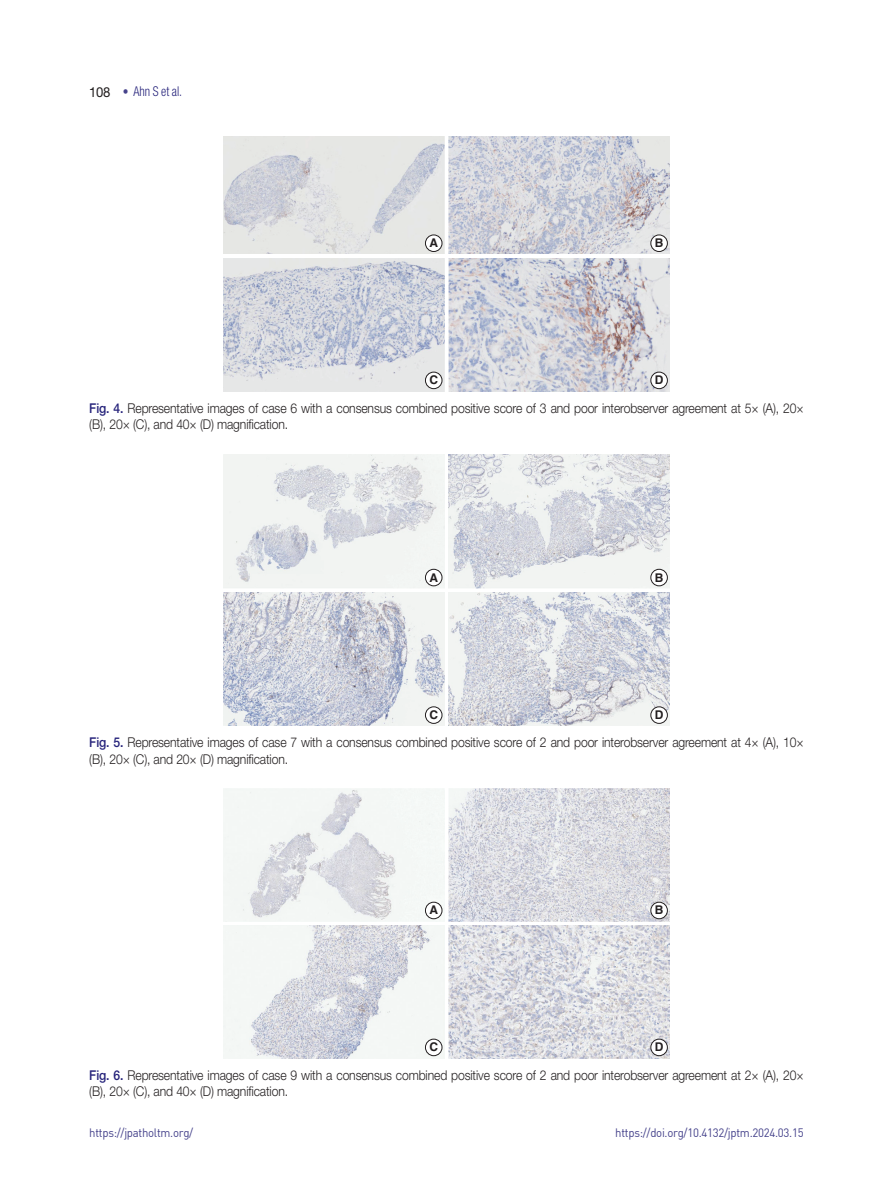
<style>
.page{position:relative;width:893px;height:1191px;background:#fff}
.page>*{position:absolute;margin:0;border:0;box-sizing:border-box;transform-origin:0 0}
.t1{font:300 13.5px/16.2px "Helvetica Neue LT Std";letter-spacing:-.01em;color:#231f20;scale:.9 1}
.t2{font:300 condensed 13.5px "Helvetica Neue LT Std";letter-spacing:-.01em;color:#26237b;scale:.9 1}
.t3{font:12px "Dinreg";letter-spacing:-.025em;color:#45428b;scale:.95 1}
.t4{font:700 12px "Helvetica LT Std";color:#231f20}
.s1{font-weight:400;font-stretch:normal;font-size:13.8px;color:#231f20}
.s2{font-size:12.75px;color:#45428b}
.s3{font-weight:500;color:#26237b}
</style>
<div class="page">
<img style="left:223px;top:136px;width:221px;height:118px">
<img style="left:223px;top:258px;width:221px;height:133px">
<img style="left:449px;top:258px;width:221px;height:133px">
<img style="left:449px;top:136px;width:221px;height:118px">
<div style="left:425px;top:235px;width:17px;height:16px;background:#fff;border-radius:50%"></div>
<div style="left:425px;top:235px;width:17px;height:17px;border:1px solid #231f20;border-radius:50%"></div>
<div style="left:651px;top:235px;width:16px;height:16px;background:#fff;border-radius:50%"></div>
<div style="left:651px;top:235px;width:17px;height:17px;border:1px solid #231f20;border-radius:50%"></div>
<div style="left:425px;top:372px;width:17px;height:17px;background:#fff;border-radius:50%"></div>
<div style="left:425px;top:372px;width:17px;height:17px;border:1px solid #231f20;border-radius:50%"></div>
<div style="left:651px;top:372px;width:16px;height:17px;background:#fff;border-radius:50%"></div>
<div style="left:651px;top:372px;width:17px;height:17px;border:1px solid #231f20;border-radius:50%"></div>
<img style="left:223px;top:455px;width:221px;height:133px">
<img style="left:223px;top:592px;width:221px;height:133px">
<img style="left:449px;top:592px;width:221px;height:133px">
<img style="left:449px;top:455px;width:221px;height:133px">
<div style="left:425px;top:569px;width:17px;height:17px;background:#fff;border-radius:50%"></div>
<div style="left:425px;top:569px;width:17px;height:17px;border:1px solid #231f20;border-radius:50%"></div>
<div style="left:651px;top:569px;width:16px;height:17px;background:#fff;border-radius:50%"></div>
<div style="left:651px;top:569px;width:17px;height:17px;border:1px solid #231f20;border-radius:50%"></div>
<div style="left:425px;top:707px;width:17px;height:16px;background:#fff;border-radius:50%"></div>
<div style="left:425px;top:706px;width:17px;height:17px;border:1px solid #231f20;border-radius:50%"></div>
<div style="left:651px;top:707px;width:16px;height:16px;background:#fff;border-radius:50%"></div>
<div style="left:651px;top:706px;width:17px;height:17px;border:1px solid #231f20;border-radius:50%"></div>
<img style="left:223px;top:788px;width:221px;height:133px">
<img style="left:223px;top:925px;width:221px;height:133px">
<img style="left:449px;top:925px;width:221px;height:133px">
<img style="left:449px;top:788px;width:221px;height:133px">
<div style="left:425px;top:902px;width:17px;height:16px;background:#fff;border-radius:50%"></div>
<div style="left:425px;top:902px;width:17px;height:17px;border:1px solid #231f20;border-radius:50%"></div>
<div style="left:651px;top:902px;width:16px;height:16px;background:#fff;border-radius:50%"></div>
<div style="left:651px;top:902px;width:17px;height:17px;border:1px solid #231f20;border-radius:50%"></div>
<div style="left:425px;top:1039px;width:17px;height:16px;background:#fff;border-radius:50%"></div>
<div style="left:425px;top:1039px;width:17px;height:17px;border:1px solid #231f20;border-radius:50%"></div>
<div style="left:651px;top:1039px;width:16px;height:16px;background:#fff;border-radius:50%"></div>
<div style="left:651px;top:1039px;width:17px;height:17px;border:1px solid #231f20;border-radius:50%"></div>
<p class="t2" style="left:89px;top:84px;width:105px"><span class="s1">108</span> <span class="s2">•</span> Ahn S et al.</p>
<p class="t4" style="left:429px;top:236px;width:10px">A</p>
<p class="t4" style="left:655px;top:236px;width:10px">B</p>
<p class="t4" style="left:429px;top:373px;width:10px">C</p>
<p class="t4" style="left:655px;top:373px;width:10px">D</p>
<p class="t1" style="left:89px;top:399px;width:795px"><span class="s3">Fig. 4.</span> Representative images of case 6 with a consensus combined positive score of 3 and poor interobserver agreement at 5× (A), 20× (B), 20× (C), and 40× (D) magnification.</p>
<p class="t4" style="left:429px;top:570px;width:10px">A</p>
<p class="t4" style="left:655px;top:570px;width:10px">B</p>
<p class="t4" style="left:429px;top:707px;width:10px">C</p>
<p class="t4" style="left:655px;top:707px;width:10px">D</p>
<p class="t1" style="left:89px;top:734px;width:795px"><span class="s3">Fig. 5.</span> Representative images of case 7 with a consensus combined positive score of 2 and poor interobserver agreement at 4× (A), 10× (B), 20× (C), and 20× (D) magnification.</p>
<p class="t4" style="left:429px;top:903px;width:10px">A</p>
<p class="t4" style="left:655px;top:903px;width:10px">B</p>
<p class="t4" style="left:429px;top:1039px;width:10px">C</p>
<p class="t4" style="left:655px;top:1039px;width:10px">D</p>
<p class="t1" style="left:89px;top:1066px;width:795px"><span class="s3">Fig. 6.</span> Representative images of case 9 with a consensus combined positive score of 2 and poor interobserver agreement at 2× (A), 20× (B), 20× (C), and 40× (D) magnification.</p>
<p class="t3" style="left:89px;top:1125px;width:111px">https://jpatholtm.org/</p>
<p class="t3" style="left:615px;top:1125px;width:200px">https://doi.org/10.4132/jptm.2024.03.15</p>
</div>
